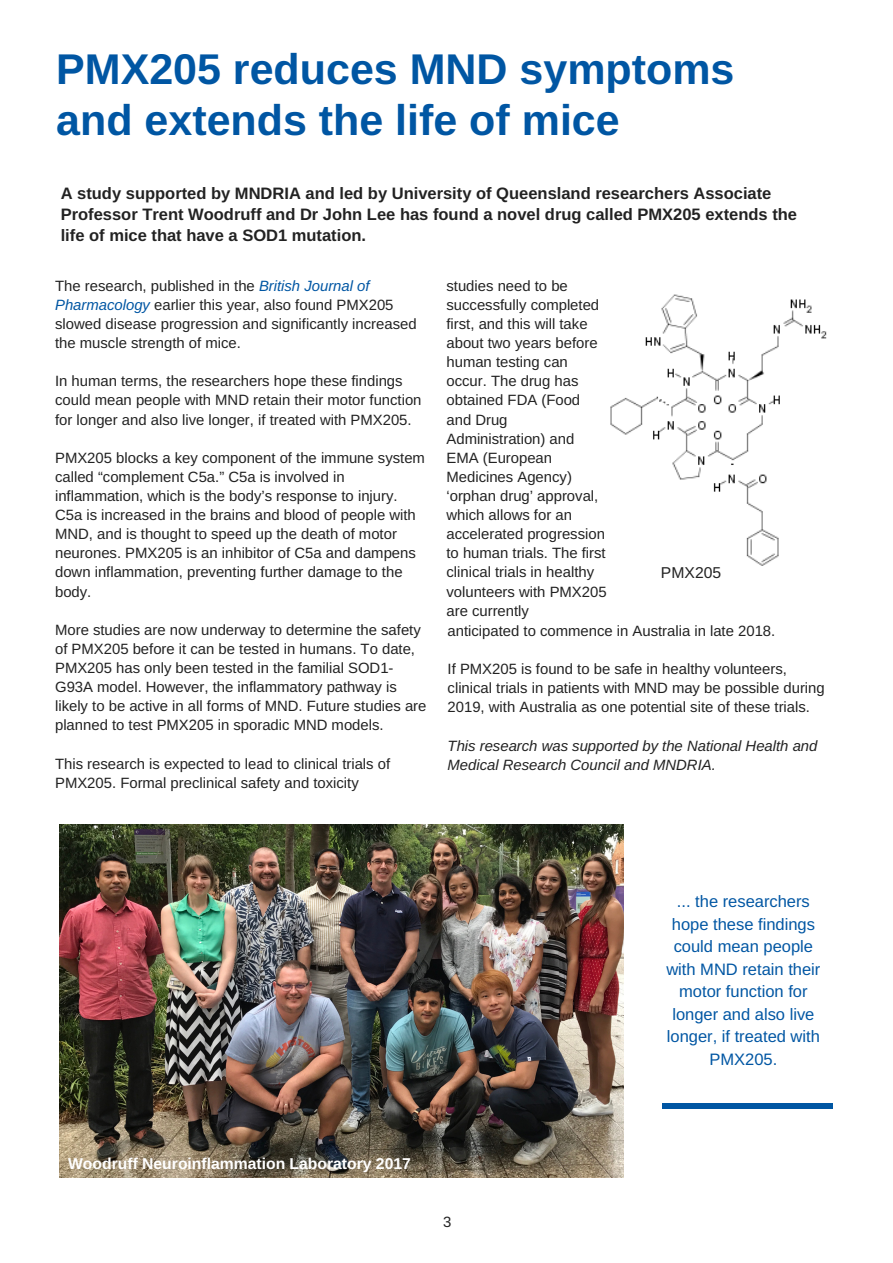
<style>
.page{position:relative;width:893px;height:1263px;background:#fff}
.page>*{position:absolute;margin:0;border:0;box-sizing:border-box;transform-origin:0 0}
.t1{font:700 42.9px/50.6px "Arimo";color:#0056a3}
.t2{font:700 16.5px/21.3px "Arimo";color:#222}
.t3{font:16.5px/22.5px "Arimo";color:#0056a3;text-align:center}
.t4{font:700 15.75px "Arimo";color:#fff}
.t5{font:15.75px "Arimo";color:#222}
.t6{font:14.85px/19px "Arimo";color:#222}
.t7{font:italic 14.85px/19px "Arimo";color:#222}
.s1{font-style:italic;color:#0056a3}
</style>
<div class="page">
<img style="left:60px;top:824px;width:563px;height:353px">
<div style="left:662px;top:1103px;width:171px;height:5px;background:#0056a3"></div>
<img style="left:610px;top:294px;width:217px;height:272px">
<h1 class="t1" style="left:56px;top:44px;width:679px">PMX205 reduces MND symptoms and extends the life of mice</h1>
<p class="t2" style="left:61px;top:182px;width:738px">A study supported by MNDRIA and led by University of Queensland researchers Associate<br>Professor Trent Woodruff and Dr John Lee has found a novel drug called PMX205 extends the life of mice that have a SOD1 mutation.</p>
<p class="t6" style="left:55px;top:276px;width:363px">The research, published in the <span class="s1">British Journal of Pharmacology</span> earlier this year, also found PMX205 slowed disease progression and significantly increased the muscle strength of mice.</p>
<p class="t6" style="left:55px;top:372px;width:368px">In human terms, the researchers hope these findings could mean people with MND retain their motor function for longer and also live longer, if treated with PMX205.</p>
<p class="t6" style="left:55px;top:448px;width:371px">PMX205 blocks a key component of the immune system called “complement C5a.” C5a is involved in inflammation, which is the body’s response to injury.<br>C5a is increased in the brains and blood of people with MND, and is thought to speed up the death of motor neurones. PMX205 is an inhibitor of C5a and dampens down inflammation, preventing further damage to the body.</p>
<p class="t6" style="left:55px;top:620px;width:373px">More studies are now underway to determine the safety of PMX205 before it can be tested in humans. To date, PMX205 has only been tested in the familial SOD1- G93A model. However, the inflammatory pathway is likely to be active in all forms of MND. Future studies are planned to test PMX205 in sporadic MND models.</p>
<p class="t6" style="left:55px;top:754px;width:336px">This research is expected to lead to clinical trials of<br>PMX205. Formal preclinical safety and toxicity</p>
<p class="t6" style="left:446px;top:276px;width:162px">studies need to be successfully completed first, and this will take about two years before human testing can occur. The drug has obtained FDA (Food and Drug<br>Administration) and<br>EMA (European<br>Medicines Agency) ‘orphan drug’ approval, which allows for an accelerated progression to human trials. The first clinical trials in healthy volunteers with PMX205 are currently</p>
<p class="t5" style="left:661px;top:564px;width:62px">PMX205</p>
<p class="t6" style="left:447px;top:621px;width:329px">anticipated to commence in Australia in late 2018.</p>
<p class="t6" style="left:447px;top:659px;width:378px">If PMX205 is found to be safe in healthy volunteers, clinical trials in patients with MND may be possible during<br>2019, with Australia as one potential site of these trials.</p>
<p class="t7" style="left:447px;top:736px;width:371px">This research was supported by the National Health and<br>Medical Research Council and MNDRIA.</p>
<p class="t4" style="left:68px;top:1155px;width:344px">Woodruff Neuroinflammation Laboratory 2017</p>
<p class="t6" style="left:443px;top:1212px;width:10px">3</p>
<p class="t3" style="left:666px;top:890px;width:155px">... the researchers hope these findings could mean people with MND retain their motor function for longer and also live longer, if treated with<br>PMX205.</p>
</div>
